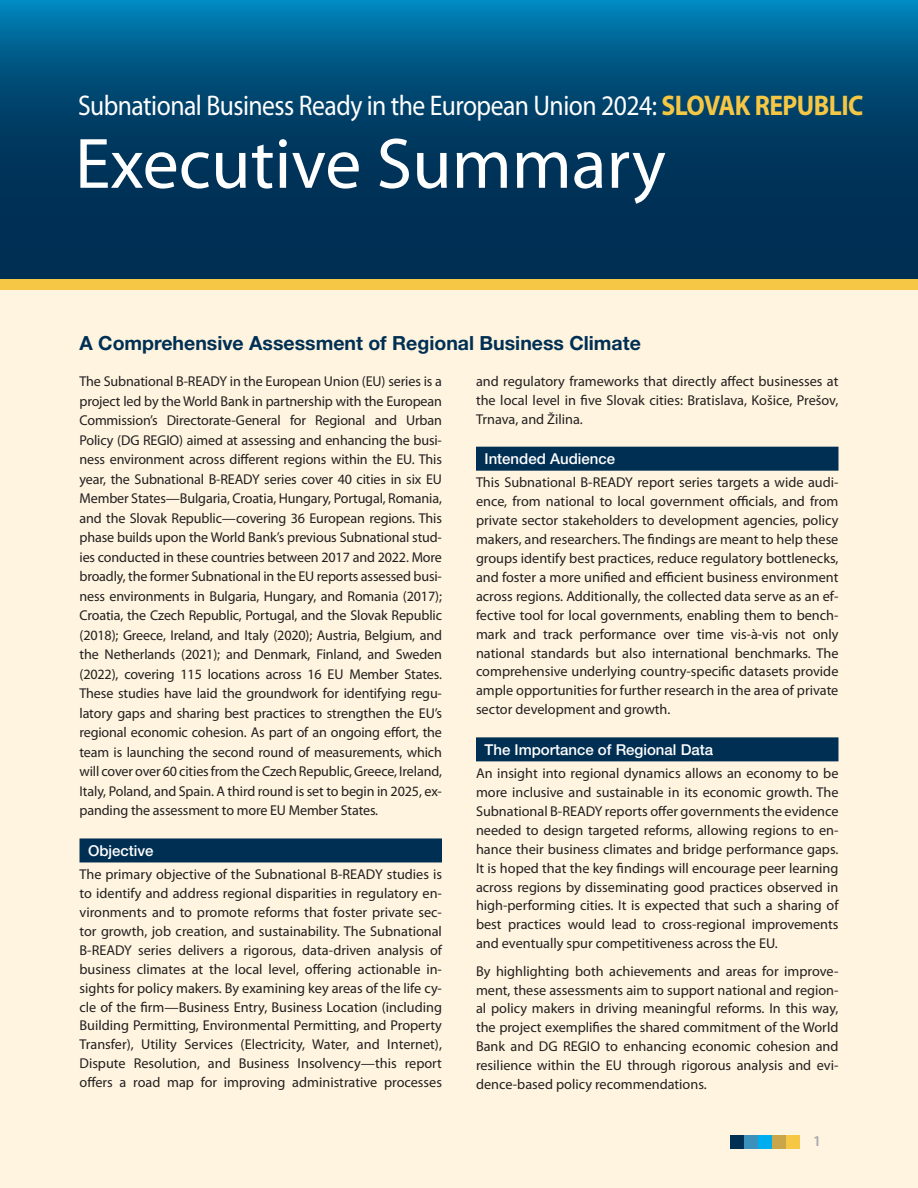
<style>
.page{position:relative;width:918px;height:1188px;background:#fef4df}
.page>*{position:absolute;margin:0;border:0;box-sizing:border-box;transform-origin:0 0}
.t1{font:72px "Myriad Pro";color:#fff}
.t2{font:28.5px "Myriad Pro";letter-spacing:-.02em;color:#fff;scale:.9 1}
.t3{font:700 19.5px "Helvetica Neue LT Pro";color:#002f54}
.t4{font:500 15px "Helvetica Neue LT Pro";color:#fff}
.t5{font:600 15px "Myriad Pro";color:#a7a9ac}
.t6{font:14.25px/18.9px "Myriad Pro";color:#231f20;text-align:justify}
.s1{font-weight:700;color:#f5c744}
</style>
<div class="page">
<div style="left:80px;top:838px;width:362px;height:24px;background:#002f54"></div>
<div style="left:476px;top:447px;width:362px;height:24px;background:#002f54"></div>
<div style="left:476px;top:737px;width:362px;height:24px;background:#002f54"></div>
<svg style="left:0;top:0;width:918px;height:279px;background:#00446e"></svg>
<div style="left:0;top:279px;width:918px;height:11px;background:#f5c744"></div>
<div style="left:730px;top:1135px;width:14px;height:13px;background:#002f54"></div>
<div style="left:744px;top:1135px;width:14px;height:13px;background:#3991bc"></div>
<div style="left:758px;top:1135px;width:14px;height:13px;background:#00aeef"></div>
<div style="left:772px;top:1135px;width:14px;height:13px;background:#caa64b"></div>
<div style="left:786px;top:1135px;width:14px;height:13px;background:#f5c744"></div>
<h2 class="t2" style="left:78px;top:88px;width:874px">Subnational Business Ready in the European Union 2024: <span class="s1">SLOVAK REPUBLIC</span></h2>
<h1 class="t1" style="left:75px;top:119px;width:592px">Executive Summary</h1>
<h3 class="t3" style="left:80px;top:331px;width:563px">A Comprehensive Assessment of Regional Business Climate</h3>
<p class="t6" style="left:80px;top:372px;width:364px;line-height:19.5px">The Subnational B-READY in the European Union (EU) series is a project led by the World Bank in partnership with the European Commission’s Directorate-General for Regional and Urban Policy (DG REGIO) aimed at assessing and enhancing the busi&shy;ness environment across different regions within the EU. This year, the Subnational B-READY series cover 40 cities in six EU Member States—Bulgaria, Croatia, Hungary, Portugal, Romania, and the Slovak Republic—covering 36 European regions. This phase builds upon the World Bank’s previous Subnational stud&shy;ies conducted in these countries between 2017 and 2022. More broadly, the former Subnational in the EU reports assessed busi&shy;ness environments in Bulgaria, Hungary, and Romania (2017); Croatia, the Czech Republic, Portugal, and the Slovak Republic (2018); Greece, Ireland, and Italy (2020); Austria, Belgium, and the Netherlands (2021); and Denmark, Finland, and Sweden (2022), covering 115 locations across 16 EU Member States.<br>These studies have laid the groundwork for identifying regu&shy;latory gaps and sharing best practices to strengthen the EU’s regional economic cohesion. As part of an ongoing effort, the team is launching the second round of measurements, which will cover over 60 cities from the Czech Republic, Greece, Ireland, Italy, Poland, and Spain. A third round is set to begin in 2025, ex&shy;panding the assessment to more EU Member States.</p>
<p class="t4" style="left:88px;top:842px;width:67px">Objective</p>
<p class="t6" style="left:80px;top:865px;width:364px">The primary objective of the Subnational B-READY studies is to identify and address regional disparities in regulatory en&shy;vironments and to promote reforms that foster private sec&shy;tor growth, job creation, and sustainability. The Subnational B-READY series delivers a rigorous, data-driven analysis of business climates at the local level, offering actionable in&shy;sights for policy makers. By examining key areas of the life cy&shy;cle of the firm—Business Entry, Business Location (including Building Permitting, Environmental Permitting, and Property Transfer), Utility Services (Electricity, Water, and Internet), Dispute Resolution, and Business Insolvency—this report offers a road map for improving administrative processes</p>
<p class="t6" style="left:476px;top:371px;width:364px">and regulatory frameworks that directly affect businesses at the local level in five Slovak cities: Bratislava, Košice, Prešov, Trnava, and Žilina.</p>
<p class="t4" style="left:485px;top:450px;width:132px">Intended Audience</p>
<p class="t6" style="left:476px;top:473px;width:364px">This Subnational B-READY report series targets a wide audi&shy;ence, from national to local government officials, and from private sector stakeholders to development agencies, policy makers, and researchers. The findings are meant to help these groups identify best practices, reduce regulatory bottlenecks, and foster a more unified and efficient business environment across regions. Additionally, the collected data serve as an ef&shy;fective tool for local governments, enabling them to bench&shy;mark and track performance over time vis-à-vis not only national standards but also international benchmarks. The comprehensive underlying country-specific datasets provide ample opportunities for further research in the area of private sector development and growth.</p>
<p class="t4" style="left:485px;top:741px;width:230px">The Importance of Regional Data</p>
<p class="t6" style="left:476px;top:764px;width:364px">An insight into regional dynamics allows an economy to be more inclusive and sustainable in its economic growth. The Subnational B-READY reports offer governments the evidence needed to design targeted reforms, allowing regions to en&shy;hance their business climates and bridge performance gaps.<br>It is hoped that the key findings will encourage peer learning across regions by disseminating good practices observed in high-performing cities. It is expected that such a sharing of best practices would lead to cross-regional improvements and eventually spur competitiveness across the EU.</p>
<p class="t6" style="left:476px;top:961px;width:364px">By highlighting both achievements and areas for improve&shy;ment, these assessments aim to support national and region&shy;al policy makers in driving meaningful reforms. In this way, the project exemplifies the shared commitment of the World Bank and DG REGIO to enhancing economic cohesion and resilience within the EU through rigorous analysis and evi&shy;dence-based policy recommendations.</p>
<p class="t5" style="left:813px;top:1131px;width:10px">1</p>
</div>
